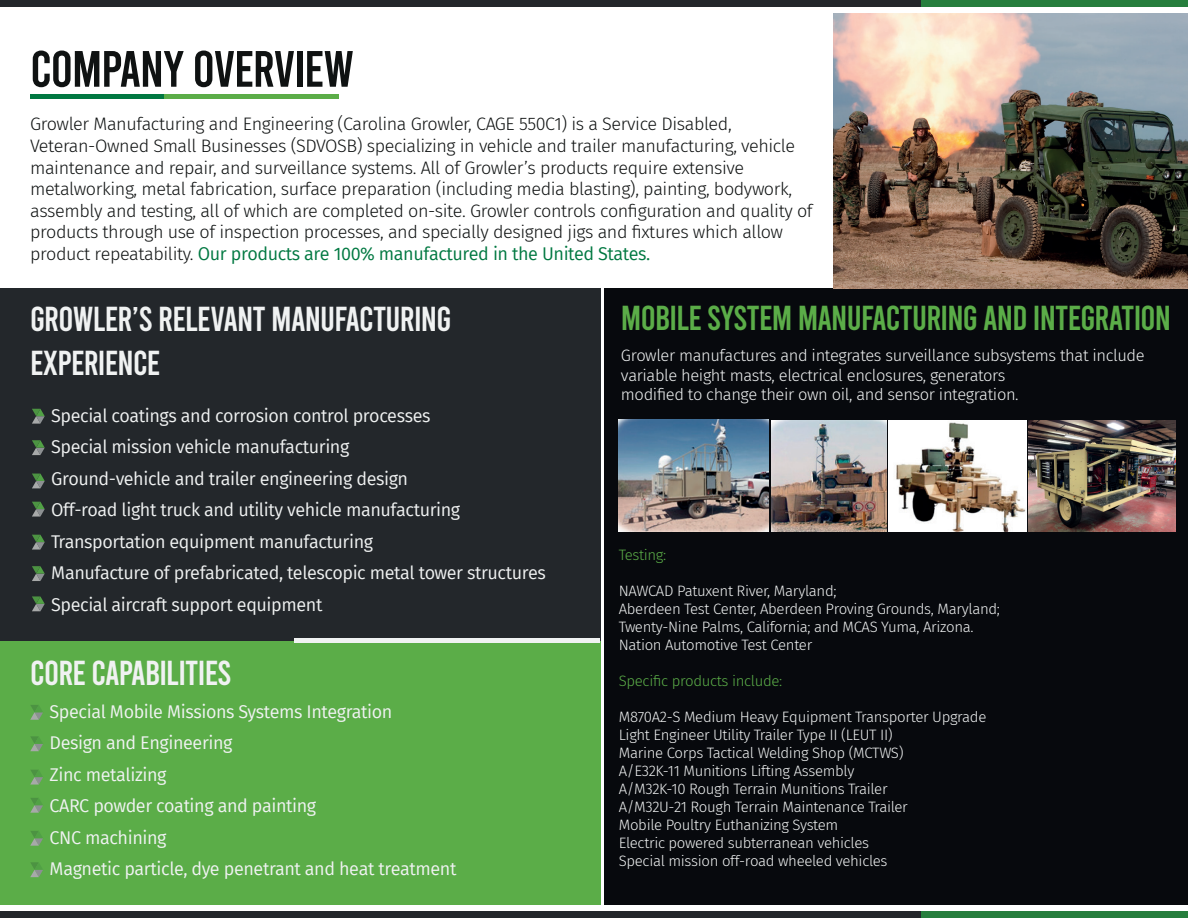
<style>
.page{position:relative;width:1188px;height:918px;background:#fff}
.page>*{position:absolute;margin:0;border:0;box-sizing:border-box;transform-origin:0 0}
.t1{font:51px "Bebas";letter-spacing:-.025em;color:#0f1212}
.t2{font:34.5px/43.5px "Bebas";letter-spacing:-.025em;color:#f0f2f2}
.t3{font:34.5px "Bebas";letter-spacing:-.025em;color:#5bad48}
.t4{font:300 18px/21.6px "Fira Sans";letter-spacing:-.025em;color:#0f1212}
.t5{font:18px/31.5px "Fira Sans";letter-spacing:-.025em;color:#f0f2f2}
.t6{font:300 16.5px/19.8px "Fira Sans";letter-spacing:-.025em;color:#f0f2f2}
.t7{font:300 15px/18px "Fira Sans";letter-spacing:-.025em;color:#f0f2f2}
.t8{font:300 15px "Fira Sans";letter-spacing:-.025em;color:#5bad48}
.s1{font-weight:400;color:#007841}
</style>
<div class="page">
<div style="left:0;top:288px;width:600px;height:355px;background:#23272b"></div>
<div style="left:0;top:641px;width:600px;height:263px;background:#5bad48"></div>
<div style="left:921px;top:0;width:267px;height:7px;background:#267e3d"></div>
<div style="left:0;top:0;width:921px;height:7px;background:#23272b"></div>
<div style="left:921px;top:911px;width:267px;height:7px;background:#267e3d"></div>
<div style="left:0;top:911px;width:921px;height:7px;background:#23272b"></div>
<hr style="left:294px;top:639px;width:306px;height:4px;background:#f0f2f2">
<div style="left:604px;top:288px;width:584px;height:617px;background:#07090d"></div>
<img style="left:1028px;top:421px;width:148px;height:110px">
<hr style="left:30px;top:94px;width:134px;height:4px;background:#007841">
<hr style="left:164px;top:94px;width:175px;height:4px;background:#5bad48">
<svg style="left:32px;top:409px;width:13px;height:15px"></svg>
<svg style="left:32px;top:440px;width:13px;height:15px"></svg>
<svg style="left:32px;top:474px;width:13px;height:14px"></svg>
<svg style="left:32px;top:502px;width:13px;height:15px"></svg>
<svg style="left:32px;top:535px;width:13px;height:15px"></svg>
<svg style="left:32px;top:566px;width:13px;height:15px"></svg>
<svg style="left:32px;top:596px;width:13px;height:15px"></svg>
<svg style="left:30px;top:705px;width:13px;height:15px"></svg>
<svg style="left:30px;top:736px;width:13px;height:15px"></svg>
<svg style="left:30px;top:770px;width:13px;height:15px"></svg>
<svg style="left:30px;top:798px;width:13px;height:15px"></svg>
<svg style="left:30px;top:831px;width:13px;height:15px"></svg>
<svg style="left:30px;top:862px;width:13px;height:15px"></svg>
<img style="left:889px;top:420px;width:137px;height:111px">
<img style="left:618px;top:420px;width:150px;height:111px">
<img style="left:771px;top:420px;width:115px;height:111px">
<img style="left:833px;top:13px;width:355px;height:275px">
<h1 class="t1" style="left:30px;top:43px;width:325px">COMPANY OVERVIEW</h1>
<p class="t4" style="left:30px;top:113px;width:784px">Growler Manufacturing and Engineering (Carolina Growler, CAGE 550C1) is a Service Disabled, Veteran-Owned Small Businesses (SDVOSB) specializing in vehicle and trailer manufacturing, vehicle maintenance and repair, and surveillance systems. All of Growler’s products require extensive metalworking, metal fabrication, surface preparation (including media blasting), painting, bodywork, assembly and testing, all of which are completed on-site. Growler controls configuration and quality of products through use of inspection processes, and specially designed jigs and fixtures which allow product repeatability. <span class="s1">Our products are 100% manufactured in the United States.</span></p>
<h2 class="t2" style="left:30px;top:297px;width:423px">GROWLER’S RELEVANT MANUFACTURING<br>EXPERIENCE</h2>
<p class="t5" style="left:51px;top:399px;width:496px">Special coatings and corrosion control processes<br>Special mission vehicle manufacturing<br>Ground-vehicle and trailer engineering design<br>Off-road light truck and utility vehicle manufacturing Transportation equipment manufacturing<br>Manufacture of prefabricated, telescopic metal tower structures Special aircraft support equipment</p>
<h2 class="t2" style="left:30px;top:651px;width:203px">CORE CAPABILITIES</h2>
<p class="t5" style="left:50px;top:695px;width:408px">Special Mobile Missions Systems Integration<br>Design and Engineering<br>Zinc metalizing<br>CARC powder coating and painting<br>CNC machining<br>Magnetic particle, dye penetrant and heat treatment</p>
<h2 class="t3" style="left:621px;top:301px;width:552px">MOBILE SYSTEM MANUFACTURING AND INTEGRATION</h2>
<p class="t6" style="left:621px;top:345px;width:525px">Growler manufactures and integrates surveillance subsystems that include variable height masts, electrical enclosures, generators<br>modified to change their own oil, and sensor integration.</p>
<p class="t8" style="left:619px;top:544px;width:49px">Testing:</p>
<p class="t7" style="left:619px;top:582px;width:383px">NAWCAD Patuxent River, Maryland;<br>Aberdeen Test Center, Aberdeen Proving Grounds, Maryland; Twenty-Nine Palms, California; and MCAS Yuma, Arizona.<br>Nation Automotive Test Center</p>
<p class="t8" style="left:619px;top:670px;width:165px">Specific products include:</p>
<p class="t7" style="left:619px;top:708px;width:369px">M870A2-S Medium Heavy Equipment Transporter Upgrade Light Engineer Utility Trailer Type II (LEUT II)<br>Marine Corps Tactical Welding Shop (MCTWS)<br>A/E32K-11 Munitions Lifting Assembly<br>A/M32K-10 Rough Terrain Munitions Trailer<br>A/M32U-21 Rough Terrain Maintenance Trailer<br>Mobile Poultry Euthanizing System<br>Electric powered subterranean vehicles<br>Special mission off-road wheeled vehicles</p>
</div>
